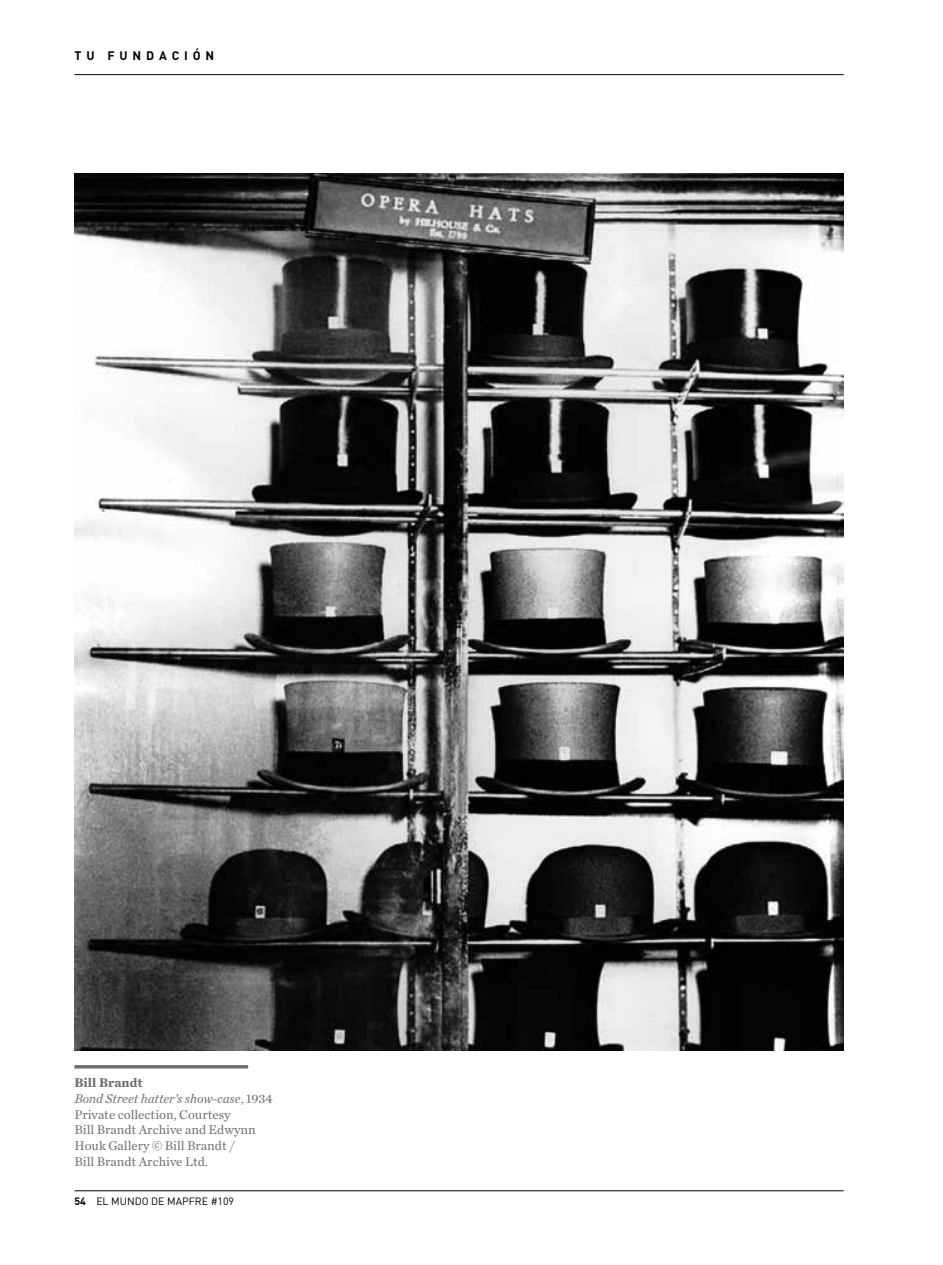
<style>
.page{position:relative;width:943px;height:1265px;background:#fff}
.page>*{position:absolute;margin:0;border:0;box-sizing:border-box;transform-origin:0 0}
.t1{font:13.12px/15.8px "Chronicle Text G1";color:#706f6f}
.t2{font:700 12.25px "DIN";letter-spacing:.4em;color:#000}
.t3{font:10.5px "DIN";color:#000}
.s1{font-weight:700}
.s2{font-style:italic}
</style>
<div class="page">
<hr style="left:74px;top:74px;width:769px;height:1px;background:#000">
<hr style="left:74px;top:1190px;width:769px;height:1px;background:#000">
<img style="left:74px;top:174px;width:769px;height:877px">
<svg style="left:74px;top:1065px;width:174px;height:4px"></svg>
<p class="t2" style="left:75px;top:48px;width:141px">TU FUNDACIÓN</p>
<p class="t1" style="left:74px;top:1075px;width:200px"><span class="s1">Bill Brandt<br></span><span class="s2">Bond Street hatter’s show‑case</span>, 1934<br>Private collection, Courtesy<br>Bill Brandt Archive and Edwynn<br>Houk Gallery © Bill Brandt /<br>Bill Brandt Archive Ltd.</p>
<p class="t3" style="left:74px;top:1194px;width:161px"><span class="s1">54</span> EL MUNDO DE MAPFRE #109</p>
</div>
